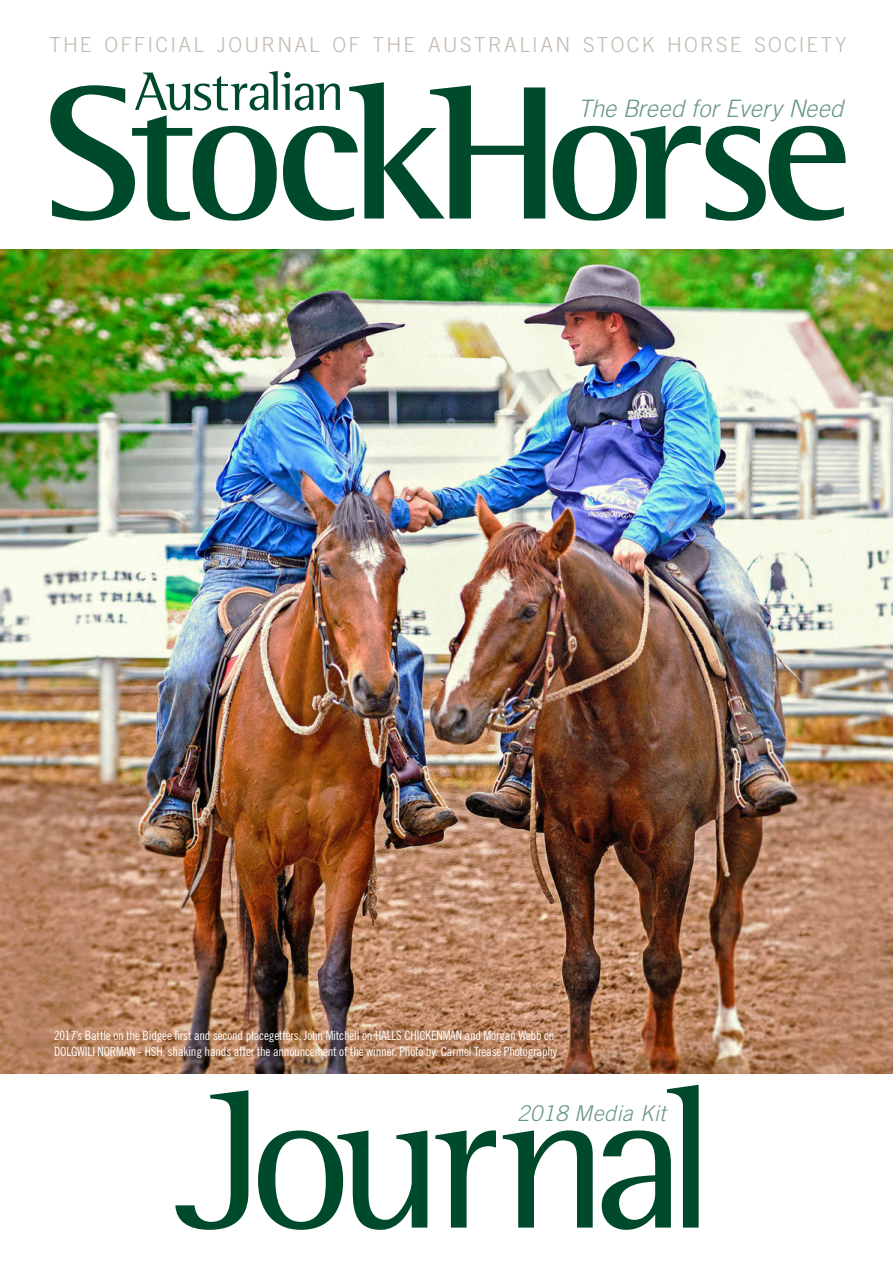
<style>
.page{position:relative;width:893px;height:1263px;background:#fff}
.page>*{position:absolute;margin:0;border:0;box-sizing:border-box;transform-origin:0 0}
.t1{font:204px "Rotis Semi Serif";letter-spacing:-.08em;color:#004a2c}
.t2{font:55.5px "Rotis Semi Serif";letter-spacing:-.035em;color:#004a2c}
.t3{font:italic 300 24px "Trade Gothic";letter-spacing:.015em;color:#6a9983}
.t4{font:italic 300 21.75px "Trade Gothic";letter-spacing:.025em;color:#6a9983}
.t5{font:300 20.7px "Trade Gothic";letter-spacing:.105em;color:#c3bbb1}
.t6{font:12.75px/16.5px "Trade Gothic Cond Eighteen";letter-spacing:-.015em;color:#fff}
</style>
<div class="page">
<img style="left:0;top:249px;width:893px;height:824px">
<svg style="left:50px;top:82px;width:796px;height:139px"></svg>
<div style="left:128px;top:64px;width:220px;height:55px;background:#fff"></div>
<p class="t5" style="left:49px;top:32px;width:798px">THE OFFICIAL JOURNAL OF THE AUSTRALIAN STOCK HORSE SOCIETY</p>
<p class="t2" style="left:135px;top:59px;width:211px">Australian</p>
<p class="t3" style="left:578px;top:94px;width:267px">The Breed for Every Need</p>
<p class="t6" style="left:54px;top:1027px;width:505px">2017’s Battle on the Bidgee first and second placegetters, John Mitchell on HALLS CHICKENMAN and Morgan Webb on<br>DOLGWILI NORMAN - HSH, shaking hands after the announcement of the winner. Photo by: Carmel Trease Photography</p>
<p class="t1" style="left:178px;top:1040px;width:539px">Journal</p>
<p class="t4" style="left:518px;top:1100px;width:149px">2018 Media Kit</p>
</div>
